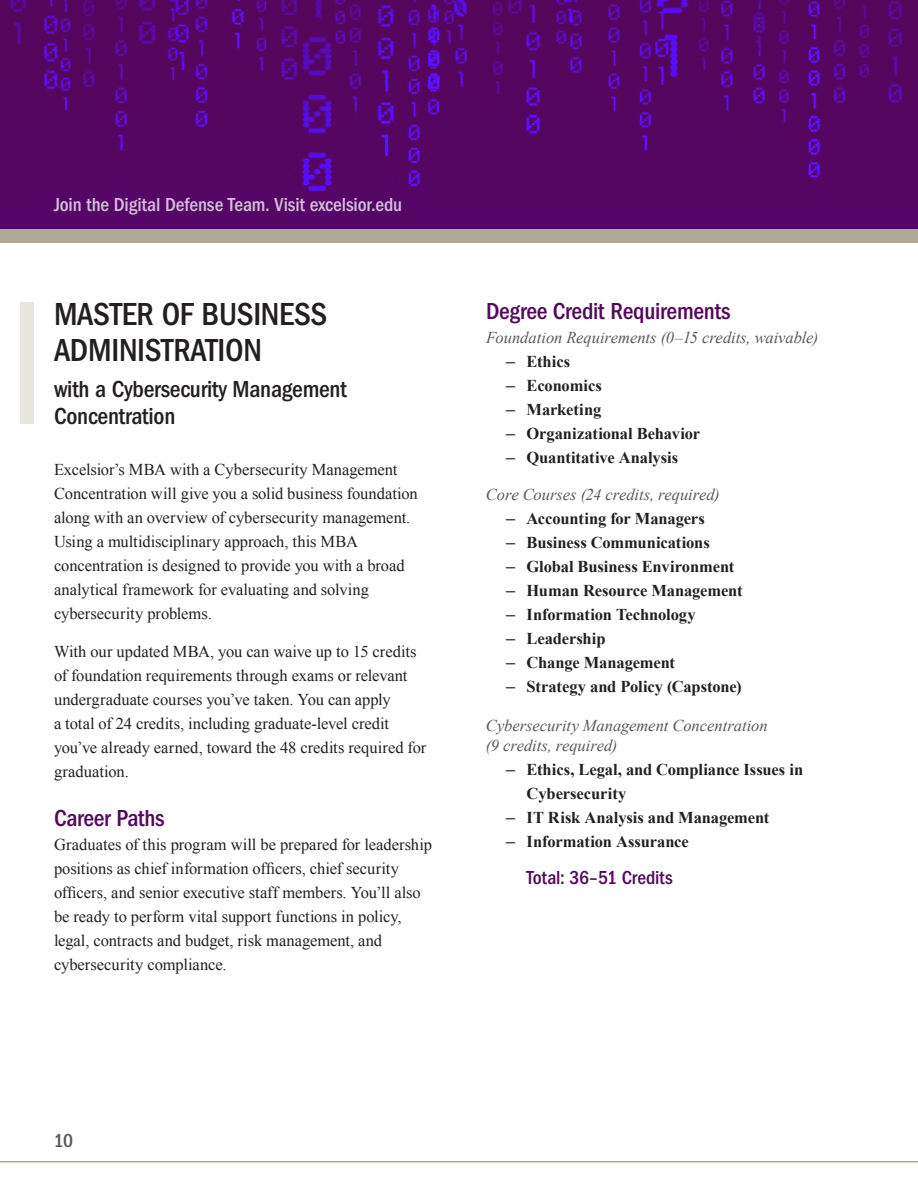
<style>
.page{position:relative;width:918px;height:1188px;background:#fff}
.page>*{position:absolute;margin:0;border:0;box-sizing:border-box;transform-origin:0 0}
.t1{font:500 condensed 33px/36px "ITC Franklin Gothic Std";letter-spacing:-.01em;color:#231f20}
.t2{font:500 condensed 24px/27px "ITC Franklin Gothic Std";letter-spacing:-.01em;color:#231f20}
.t3{font:500 condensed 24px "ITC Franklin Gothic Std";letter-spacing:-.01em;color:#54075b}
.t4{font:500 condensed 19.5px "ITC Franklin Gothic Std";letter-spacing:-.005em;color:#fff}
.t5{font:500 condensed 19.5px "ITC Franklin Gothic Std";letter-spacing:-.005em;color:#54075b}
.t6{font:500 condensed 19.5px "ITC Franklin Gothic Std";color:#58595b}
.t7{font:16.5px/24px "Times New Roman";letter-spacing:-.005em;color:#231f20}
.t8{font:700 16.5px/24px "Times New Roman";letter-spacing:-.005em;color:#231f20}
.t9{font:italic 16.5px/19.8px "Times New Roman";letter-spacing:-.005em;color:#58595b}
.s1{font-size:18px}
</style>
<div class="page">
<img style="left:0;top:0;width:918px;height:230px">
<div style="left:0;top:230px;width:918px;height:13px;background:#aea993"></div>
<hr style="left:0;top:1161px;width:918px;height:1px;background:#aea993">
<div style="left:20px;top:302px;width:14px;height:122px;background:#e6e5de"></div>
<p class="t4" style="left:54px;top:193px;width:350px">Join the Digital Defense Team. Visit excelsior.edu</p>
<h1 class="t1" style="left:54px;top:296px;width:275px">MASTER OF BUSINESS<br>ADMINISTRATION</h1>
<h2 class="t2" style="left:54px;top:376px;width:294px">with a Cybersecurity Management<br>Concentration</h2>
<p class="t7" style="left:54px;top:457px;width:365px">Excelsior’s MBA with a Cybersecurity Management Concentration will give you a solid business foundation along with an overview of cybersecurity management.<br>Using a multidisciplinary approach, this MBA concentration is designed to provide you with a broad analytical framework for evaluating and solving cybersecurity problems.</p>
<p class="t7" style="left:54px;top:639px;width:374px">With our updated MBA, you can waive up to 15 credits of foundation requirements through exams or relevant undergraduate courses you’ve taken. You can apply<br>a total of 24 credits, including graduate-level credit you’ve already earned, toward the 48 credits required for graduation.</p>
<h2 class="t3" style="left:54px;top:804px;width:112px">Career Paths</h2>
<p class="t7" style="left:54px;top:832px;width:379px">Graduates of this program will be prepared for leadership positions as chief information officers, chief security officers, and senior executive staff members. You’ll also be ready to perform vital support functions in policy, legal, contracts and budget, risk management, and cybersecurity compliance.</p>
<h2 class="t3" style="left:486px;top:297px;width:246px">Degree Credit Requirements</h2>
<p class="t9" style="left:486px;top:327px;width:334px">Foundation Requirements (0–15 credits, waivable)</p>
<p class="t8" style="left:506px;top:349px;width:65px"><span class="s1">–</span> Ethics</p>
<p class="t8" style="left:506px;top:373px;width:97px"><span class="s1">–</span> Economics</p>
<p class="t8" style="left:506px;top:397px;width:97px"><span class="s1">–</span> Marketing</p>
<p class="t8" style="left:506px;top:421px;width:195px"><span class="s1">–</span> Organizational Behavior</p>
<p class="t8" style="left:506px;top:445px;width:173px"><span class="s1">–</span> Quantitative Analysis</p>
<p class="t9" style="left:486px;top:485px;width:235px">Core Courses (24 credits, required)</p>
<p class="t8" style="left:506px;top:506px;width:200px"><span class="s1">–</span> Accounting for Managers</p>
<p class="t8" style="left:506px;top:530px;width:205px"><span class="s1">–</span> Business Communications</p>
<p class="t8" style="left:506px;top:554px;width:230px"><span class="s1">–</span> Global Business Environment</p>
<p class="t8" style="left:506px;top:578px;width:238px"><span class="s1">–</span> Human Resource Management</p>
<p class="t8" style="left:506px;top:602px;width:191px"><span class="s1">–</span> Information Technology</p>
<p class="t8" style="left:506px;top:626px;width:101px"><span class="s1">–</span> Leadership</p>
<p class="t8" style="left:506px;top:650px;width:170px"><span class="s1">–</span> Change Management</p>
<p class="t8" style="left:506px;top:674px;width:237px"><span class="s1">–</span> Strategy and Policy (Capstone)</p>
<p class="t9" style="left:486px;top:715px;width:283px">Cybersecurity Management Concentration (9 credits, required)</p>
<p class="t8" style="left:527px;top:757px;width:278px;text-indent:-20px"><span class="s1">–</span> Ethics, Legal, and Compliance Issues in<br>Cybersecurity</p>
<p class="t8" style="left:506px;top:805px;width:265px"><span class="s1">–</span> IT Risk Analysis and Management</p>
<p class="t8" style="left:506px;top:829px;width:184px"><span class="s1">–</span> Information Assurance</p>
<p class="t5" style="left:527px;top:867px;width:148px">Total: 36–51 Credits</p>
<p class="t6" style="left:54px;top:1130px;width:21px">10</p>
</div>
